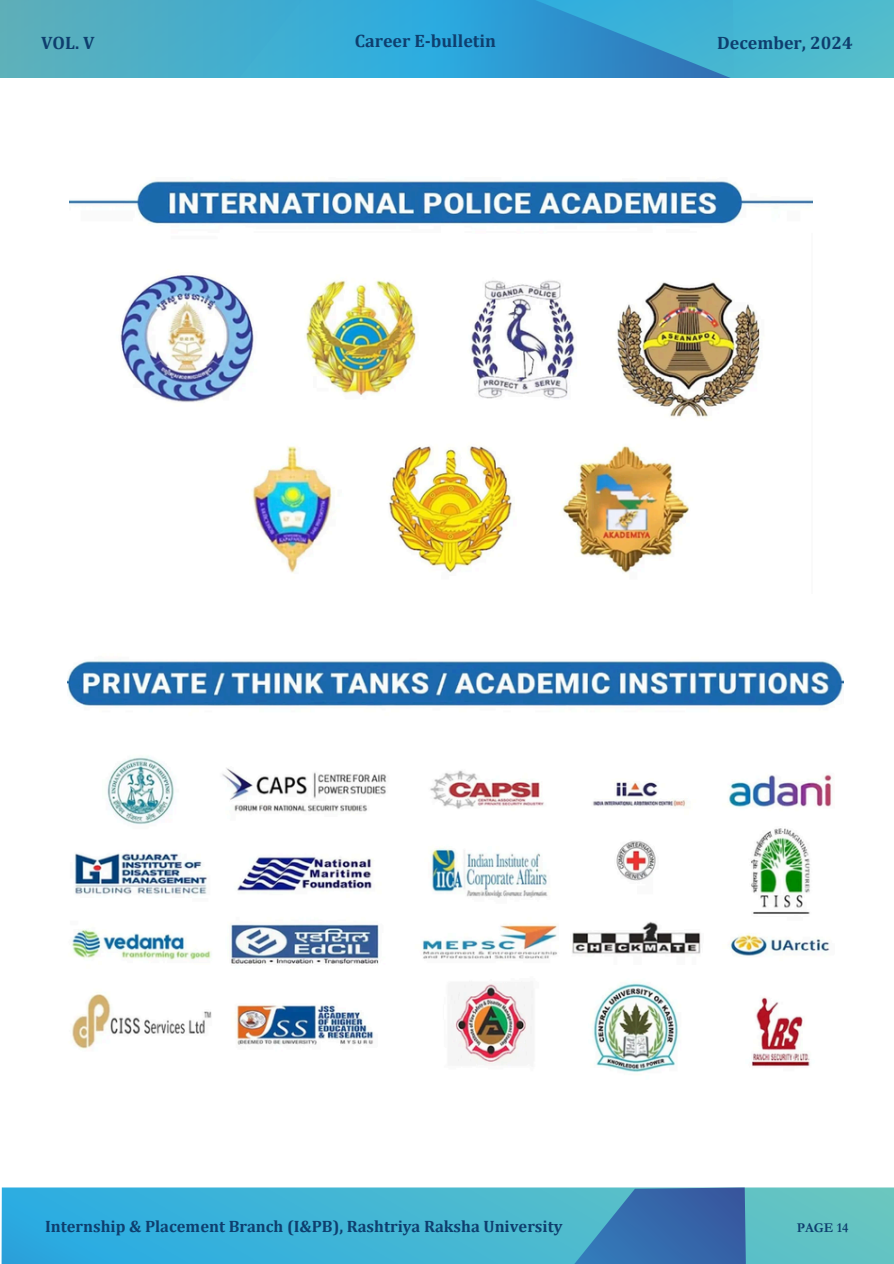
<style>
.page{position:relative;width:894px;height:1264px;background:#fff}
.page>*{position:absolute;margin:0;border:0;box-sizing:border-box;transform-origin:0 0}
.t1{font:700 18px "Cambria";color:#0e3e6e}
.t2{font:700 16.5px "Cambria";color:#0e3e6e}
.t3{font:700 13.5px "Garamond";color:#0e3e6e}
</style>
<div class="page">
<svg style="left:1px;top:1187px;width:892px;height:76px;background:#45b6d4"></svg>
<svg style="left:216px;top:1187px;width:536px;height:76px;background:#42a2c8"></svg>
<img style="left:69px;top:181px;width:743px;height:392px">
<img style="left:67px;top:659px;width:776px;height:413px">
<div style="left:858px;top:0;width:35px;height:77px;background:#53bccb"></div>
<svg style="left:0;top:0;width:858px;height:77px;background:#3faace"></svg>
<h2 class="t1" style="left:41px;top:32px;width:55px">VOL. V</h2>
<p class="t1" style="left:354px;top:30px;width:143px">Career E-bulletin</p>
<h2 class="t1" style="left:717px;top:32px;width:137px">December, 2024</h2>
<h1 class="t2" style="left:45px;top:1216px;width:518px">Internship &amp; Placement Branch (I&amp;PB), Rashtriya Raksha University</h1>
<p class="t3" style="left:796px;top:1219px;width:53px">PAGE 14</p>
</div>
